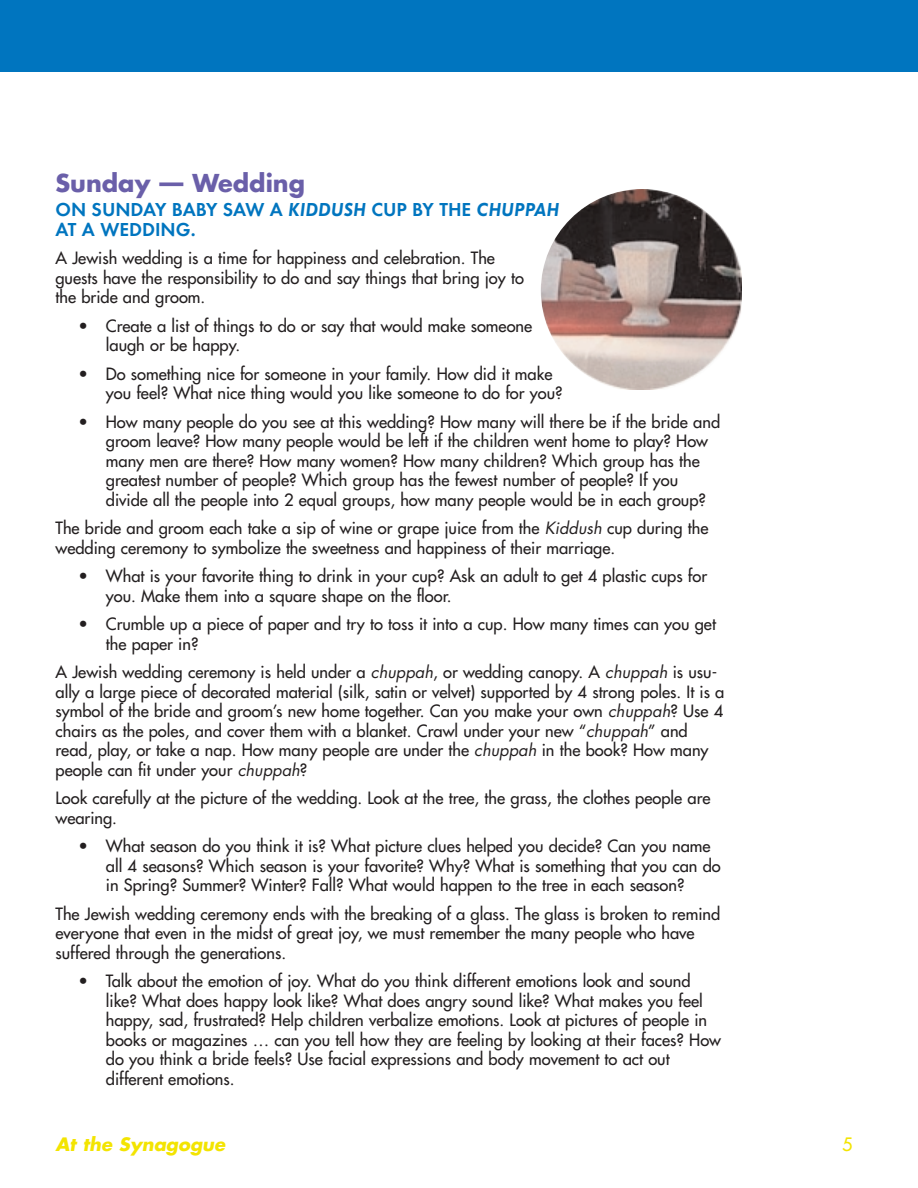
<style>
.page{position:relative;width:918px;height:1188px;background:#fff}
.page>*{position:absolute;margin:0;border:0;box-sizing:border-box;transform-origin:0 0}
.t1{font:700 24px "Futura";color:#6a5fa9}
.t2{font:600 19.5px/19.5px "Futura T";color:#0075bf}
.t3{font:italic 700 18px "Futura";color:#f3e401}
.t4{font:18px "Futura";color:#f3e401}
.t5{font:16.5px/19.5px "Futura";color:#231f20}
.s1{font-style:italic}
</style>
<div class="page">
<div style="left:0;top:0;width:918px;height:72px;background:#0075bf"></div>
<img style="left:541px;top:189px;width:201px;height:201px">
<h1 class="t1" style="left:56px;top:172px;width:251px">Sunday — Wedding</h1>
<p class="t2" style="left:56px;top:201px;width:505px">ON SUNDAY BABY SAW A <span class="s1">KIDDUSH</span> CUP BY THE <span class="s1">CHUPPAH<br></span>AT A WEDDING.</p>
<p class="t5" style="left:56px;top:249px;width:470px">A Jewish wedding is a time for happiness and celebration. The guests have the responsibility to do and say things that bring joy to the bride and groom.</p>
<p class="t5" style="left:106px;top:317px;width:428px;text-indent:-27px">• Create a list of things to do or say that would make someone laugh or be happy.</p>
<p class="t5" style="left:106px;top:365px;width:458px;text-indent:-27px">• Do something nice for someone in your family. How did it make you feel? What nice thing would you like someone to do for you?</p>
<p class="t5" style="left:106px;top:413px;width:616px;text-indent:-27px">• How many people do you see at this wedding? How many will there be if the bride and groom leave? How many people would be left if the children went home to play? How many men are there? How many women? How many children? Which group has the greatest number of people? Which group has the fewest number of people? If you divide all the people into 2 equal groups, how many people would be in each group?</p>
<p class="t5" style="left:56px;top:519px;width:655px">The bride and groom each take a sip of wine or grape juice from the <span class="s1">Kiddush</span> cup during the wedding ceremony to symbolize the sweetness and happiness of their marriage.</p>
<p class="t5" style="left:106px;top:567px;width:603px;text-indent:-27px">• What is your favorite thing to drink in your cup? Ask an adult to get 4 plastic cups for you. Make them into a square shape on the floor.</p>
<p class="t5" style="left:106px;top:615px;width:612px;text-indent:-27px">• Crumble up a piece of paper and try to toss it into a cup. How many times can you get the paper in?</p>
<p class="t5" style="left:55px;top:663px;width:670px">A Jewish wedding ceremony is held under a <span class="s1">chuppah</span>, or wedding canopy. A <span class="s1">chuppah</span> is usu&shy;ally a large piece of decorated material (silk, satin or velvet) supported by 4 strong poles. It is a symbol of the bride and groom’s new home together. Can you make your own <span class="s1">chuppah</span>? Use 4 chairs as the poles, and cover them with a blanket. Crawl under your new “<span class="s1">chuppah</span>” and read, play, or take a nap. How many people are under the <span class="s1">chuppah</span> in the book? How many people can fit under your <span class="s1">chuppah</span>?</p>
<p class="t5" style="left:55px;top:789px;width:657px">Look carefully at the picture of the wedding. Look at the tree, the grass, the clothes people are wearing.</p>
<p class="t5" style="left:106px;top:837px;width:617px;text-indent:-27px">• What season do you think it is? What picture clues helped you decide? Can you name all 4 seasons? Which season is your favorite? Why? What is something that you can do in Spring? Summer? Winter? Fall? What would happen to the tree in each season?</p>
<p class="t5" style="left:55px;top:905px;width:666px">The Jewish wedding ceremony ends with the breaking of a glass. The glass is broken to remind everyone that even in the midst of great joy, we must remember the many people who have suffered through the generations.</p>
<p class="t5" style="left:106px;top:972px;width:617px;text-indent:-27px">• Talk about the emotion of joy. What do you think different emotions look and sound like? What does happy look like? What does angry sound like? What makes you feel happy, sad, frustrated? Help children verbalize emotions. Look at pictures of people in books or magazines … can you tell how they are feeling by looking at their faces? How do you think a bride feels? Use facial expressions and body movement to act out different emotions.</p>
<p class="t3" style="left:56px;top:1136px;width:171px">At the Synagogue</p>
<p class="t4" style="left:842px;top:1135px;width:12px">5</p>
</div>
